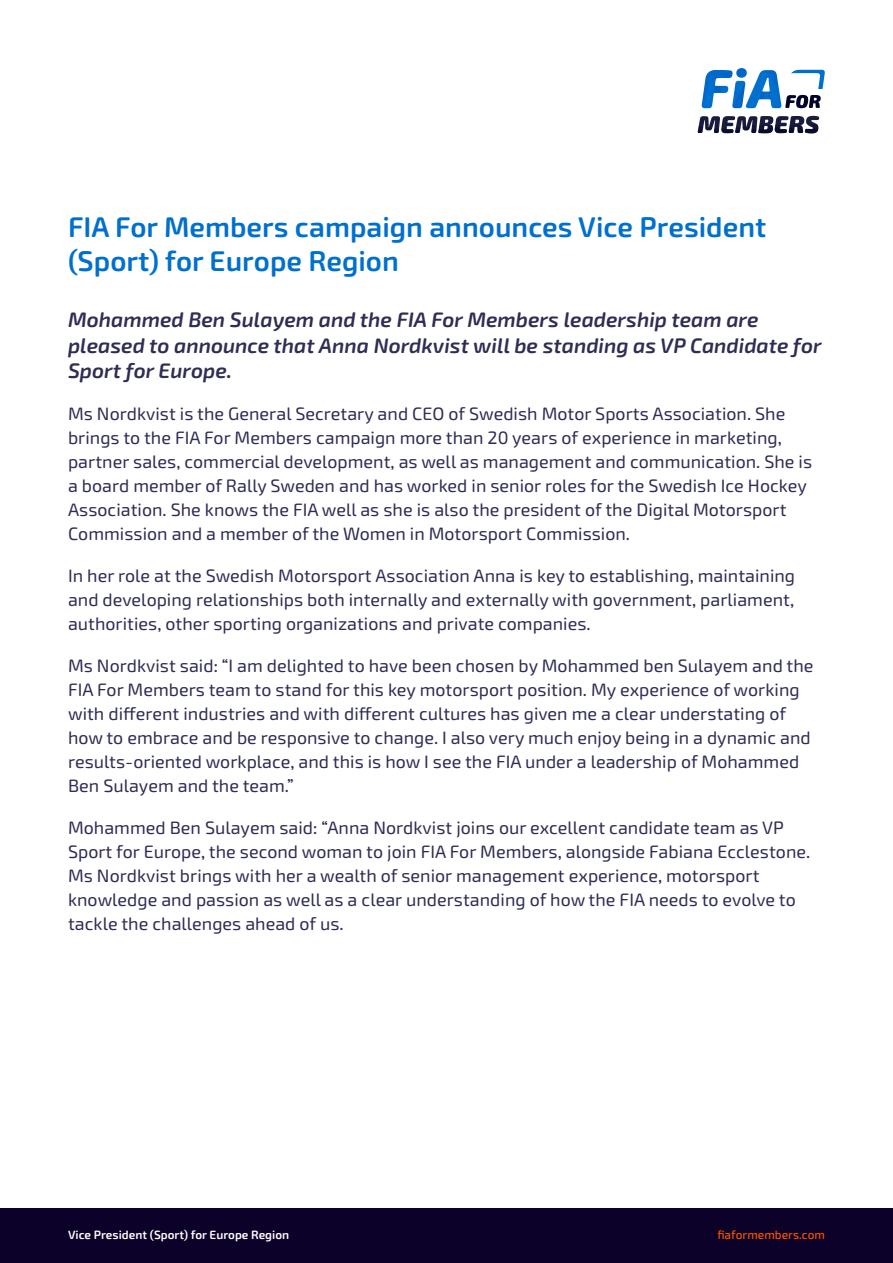
<style>
.page{position:relative;width:893px;height:1263px;background:#fff}
.page>*{position:absolute;margin:0;border:0;box-sizing:border-box;transform-origin:0 0}
.t1{font:600 28.5px/34.2px "Exo Soft";color:#0070ce}
.t2{font:italic 600 21px/25.2px "Exo Soft";color:#2f2d54}
.t3{font:18px/24px "Exo Soft";color:#2f2d54}
.t4{font:600 12px "Exo Soft";color:#fff}
.t5{font:500 12px "Exo Soft";color:#ff5200}
</style>
<div class="page">
<div style="left:0;top:1209px;width:893px;height:54px;background:#0c0229"></div>
<svg style="left:698px;top:116px;width:121px;height:17px"></svg>
<svg style="left:701px;top:68px;width:124px;height:40px"></svg>
<h1 class="t1" style="left:68px;top:210px;width:700px">FIA For Members campaign announces Vice President (Sport) for Europe Region</h1>
<p class="t2" style="left:68px;top:308px;width:755px">Mohammed Ben Sulayem and the FIA For Members leadership team are pleased to announce that Anna Nordkvist will be standing as VP Candidate for<br>Sport for Europe.</p>
<p class="t3" style="left:68px;top:402px;width:746px">Ms Nordkvist is the General Secretary and CEO of Swedish Motor Sports Association. She brings to the FIA For Members campaign more than 20 years of experience in marketing, partner sales, commercial development, as well as management and communication. She is a board member of Rally Sweden and has worked in senior roles for the Swedish Ice Hockey Association. She knows the FIA well as she is also the president of the Digital Motorsport Commission and a member of the Women in Motorsport Commission.</p>
<p class="t3" style="left:68px;top:564px;width:729px;text-align:justify">In her role at the Swedish Motorsport Association Anna is key to establishing, maintaining and developing relationships both internally and externally with government, parliament, authorities, other sporting organizations and private companies.</p>
<p class="t3" style="left:68px;top:654px;width:747px">Ms Nordkvist said: “I am delighted to have been chosen by Mohammed ben Sulayem and the FIA For Members team to stand for this key motorsport position. My experience of working with different industries and with different cultures has given me a clear understating of how to embrace and be responsive to change. I also very much enjoy being in a dynamic and results-oriented workplace, and this is how I see the FIA under a leadership of Mohammed Ben Sulayem and the team.”</p>
<p class="t3" style="left:68px;top:815px;width:744px">Mohammed Ben Sulayem said: “Anna Nordkvist joins our excellent candidate team as VP Sport for Europe, the second woman to join FIA For Members, alongside Fabiana Ecclestone.<br>Ms Nordkvist brings with her a wealth of senior management experience, motorsport knowledge and passion as well as a clear understanding of how the FIA needs to evolve to tackle the challenges ahead of us.</p>
<p class="t4" style="left:68px;top:1227px;width:223px">Vice President (Sport) for Europe Region</p>
<p class="t5" style="left:717px;top:1227px;width:109px">fiaformembers.com</p>
</div>
